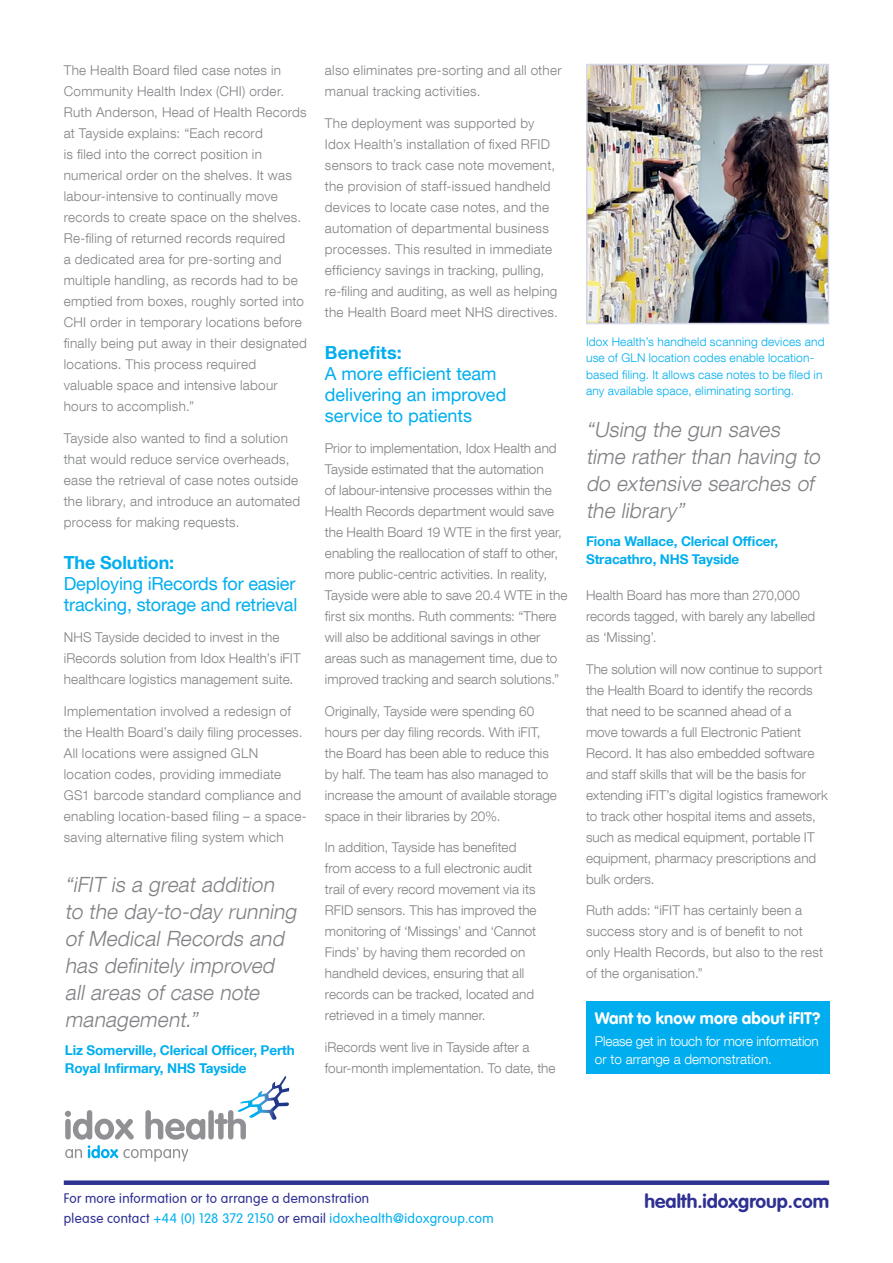
<style>
.page{position:relative;width:893px;height:1263px;background:#fff}
.page>*{position:absolute;margin:0;border:0;box-sizing:border-box;transform-origin:0 0}
.t1{font:italic 300 21px/27px "Helvetica Neue LT Com";color:#808285}
.t2{font:700 19.35px "VAG Rounded";color:#2e3092}
.t3{font:18px/21px "Helvetica Neue LT";letter-spacing:-.01em;color:#00aeef}
.t4{font:700 18px "Helvetica Neue LT Com";letter-spacing:-.01em;color:#00aeef}
.t5{font:700 16.5px "VAG Rounded LT";letter-spacing:.01em;color:#fff}
.t6{font:300 13.5px/21px "Helvetica Neue LT Com";letter-spacing:.005em;color:#808285}
.t7{font:700 13.5px/18px "Helvetica Neue LT Com";letter-spacing:-.01em;color:#00aeef}
.t8{font:300 13.5px/19.5px "VAG Rounded LT";letter-spacing:.025em;color:#2e3092}
.t9{font:300 13.5px/18px "Helvetica Neue LT Com";letter-spacing:-.015em;color:#fff}
.t10{font:300 12px/16.5px "Helvetica Neue LT Com";letter-spacing:.015em;color:#00aeef}
.s1{color:#00aeef}
</style>
<div class="page">
<div style="left:64px;top:1180px;width:765px;height:5px;background:#2e3092"></div>
<svg style="left:65px;top:1076px;width:224px;height:86px"></svg>
<div style="left:586px;top:1002px;width:243px;height:72px;background:#00aeef"></div>
<img style="left:589px;top:67px;width:237px;height:254px">
<div style="left:586px;top:64px;width:243px;height:260px;border:2px solid #d3d7e8"></div>
<p class="t6" style="left:64px;top:59px;width:245px">The Health Board filed case notes in Community Health Index (CHI) order.<br>Ruth Anderson, Head of Health Records at Tayside explains: “Each record<br>is filed into the correct position in numerical order on the shelves. It was labour-intensive to continually move records to create space on the shelves.<br>Re-filing of returned records required<br>a dedicated area for pre-sorting and multiple handling, as records had to be emptied from boxes, roughly sorted into CHI order in temporary locations before finally being put away in their designated locations. This process required valuable space and intensive labour hours to accomplish.”</p>
<p class="t6" style="left:64px;top:427px;width:238px">Tayside also wanted to find a solution that would reduce service overheads, ease the retrieval of case notes outside the library, and introduce an automated process for making requests.</p>
<h3 class="t4" style="left:64px;top:551px;width:112px">The Solution:</h3>
<h3 class="t3" style="left:64px;top:572px;width:235px">Deploying iRecords for easier tracking, storage and retrieval</h3>
<p class="t6" style="left:64px;top:626px;width:238px">NHS Tayside decided to invest in the iRecords solution from Idox Health’s iFIT healthcare logistics management suite.</p>
<p class="t6" style="left:64px;top:700px;width:244px">Implementation involved a redesign of the Health Board’s daily filing processes.<br>All locations were assigned GLN location codes, providing immediate GS1 barcode standard compliance and enabling location-based filing – a space&shy;saving alternative filing system which</p>
<h1 class="t1" style="left:65px;top:871px;width:237px">“iFIT is a great addition to the day-to-day running of Medical Records and has definitely improved all areas of case note management.”</h1>
<p class="t7" style="left:65px;top:1041px;width:231px">Liz Somerville, Clerical Officer, Perth<br>Royal Infirmary, NHS Tayside</p>
<p class="t6" style="left:325px;top:59px;width:238px">also eliminates pre-sorting and all other manual tracking activities.</p>
<p class="t6" style="left:325px;top:112px;width:235px">The deployment was supported by Idox Health’s installation of fixed RFID sensors to track case note movement, the provision of staff-issued handheld devices to locate case notes, and the automation of departmental business processes. This resulted in immediate efficiency savings in tracking, pulling, re-filing and auditing, as well as helping the Health Board meet NHS directives.</p>
<h3 class="t4" style="left:325px;top:341px;width:78px">Benefits:</h3>
<h3 class="t3" style="left:325px;top:362px;width:183px">A more efficient team delivering an improved service to patients</h3>
<p class="t6" style="left:325px;top:437px;width:244px">Prior to implementation, Idox Health and Tayside estimated that the automation<br>of labour-intensive processes within the Health Records department would save the Health Board 19 WTE in the first year, enabling the reallocation of staff to other, more public-centric activities. In reality, Tayside were able to save 20.4 WTE in the first six months. Ruth comments: “There will also be additional savings in other areas such as management time, due to improved tracking and search solutions.”</p>
<p class="t6" style="left:325px;top:700px;width:233px">Originally, Tayside were spending 60 hours per day filing records. With iFIT, the Board has been able to reduce this by half. The team has also managed to increase the amount of available storage space in their libraries by 20%.</p>
<p class="t6" style="left:325px;top:837px;width:213px">In addition, Tayside has benefited from access to a full electronic audit trail of every record movement via its RFID sensors. This has improved the monitoring of ‘Missings’ and ‘Cannot Finds’ by having them recorded on handheld devices, ensuring that all records can be tracked, located and retrieved in a timely manner.</p>
<p class="t6" style="left:325px;top:1036px;width:232px">iRecords went live in Tayside after a four-month implementation. To date, the</p>
<p class="t10" style="left:586px;top:333px;width:240px">Idox Health’s handheld scanning devices and use of GLN location codes enable location&shy;based filing. It allows case notes to be filed in any available space, eliminating sorting.</p>
<h1 class="t1" style="left:586px;top:416px;width:240px">“Using the gun saves time rather than having to do extensive searches of the library ”</h1>
<p class="t7" style="left:586px;top:532px;width:194px">Fiona Wallace, Clerical Officer,<br>Stracathro, NHS Tayside</p>
<p class="t6" style="left:586px;top:585px;width:231px">Health Board has more than 270,000 records tagged, with barely any labelled as ‘Missing’.</p>
<p class="t6" style="left:586px;top:658px;width:243px">The solution will now continue to support the Health Board to identify the records that need to be scanned ahead of a<br>move towards a full Electronic Patient Record. It has also embedded software and staff skills that will be the basis for extending iFIT’s digital logistics framework to track other hospital items and assets, such as medical equipment, portable IT equipment, pharmacy prescriptions and bulk orders.</p>
<p class="t6" style="left:586px;top:900px;width:238px">Ruth adds: “iFIT has certainly been a success story and is of benefit to not only Health Records, but also to the rest of the organisation.”</p>
<p class="t5" style="left:595px;top:1008px;width:227px">Want to know more about iFIT?</p>
<p class="t9" style="left:595px;top:1032px;width:225px">Please get in touch for more information or to arrange a demonstration.</p>
<p class="t8" style="left:64px;top:1189px;width:431px">For more information or to arrange a demonstration<br>please contact <span class="s1">+44 (0) 128 372 2150</span> or email <span class="s1">idoxhealth@idoxgroup.com</span></p>
<h2 class="t2" style="left:644px;top:1189px;width:186px">health.idoxgroup.com</h2>
</div>
